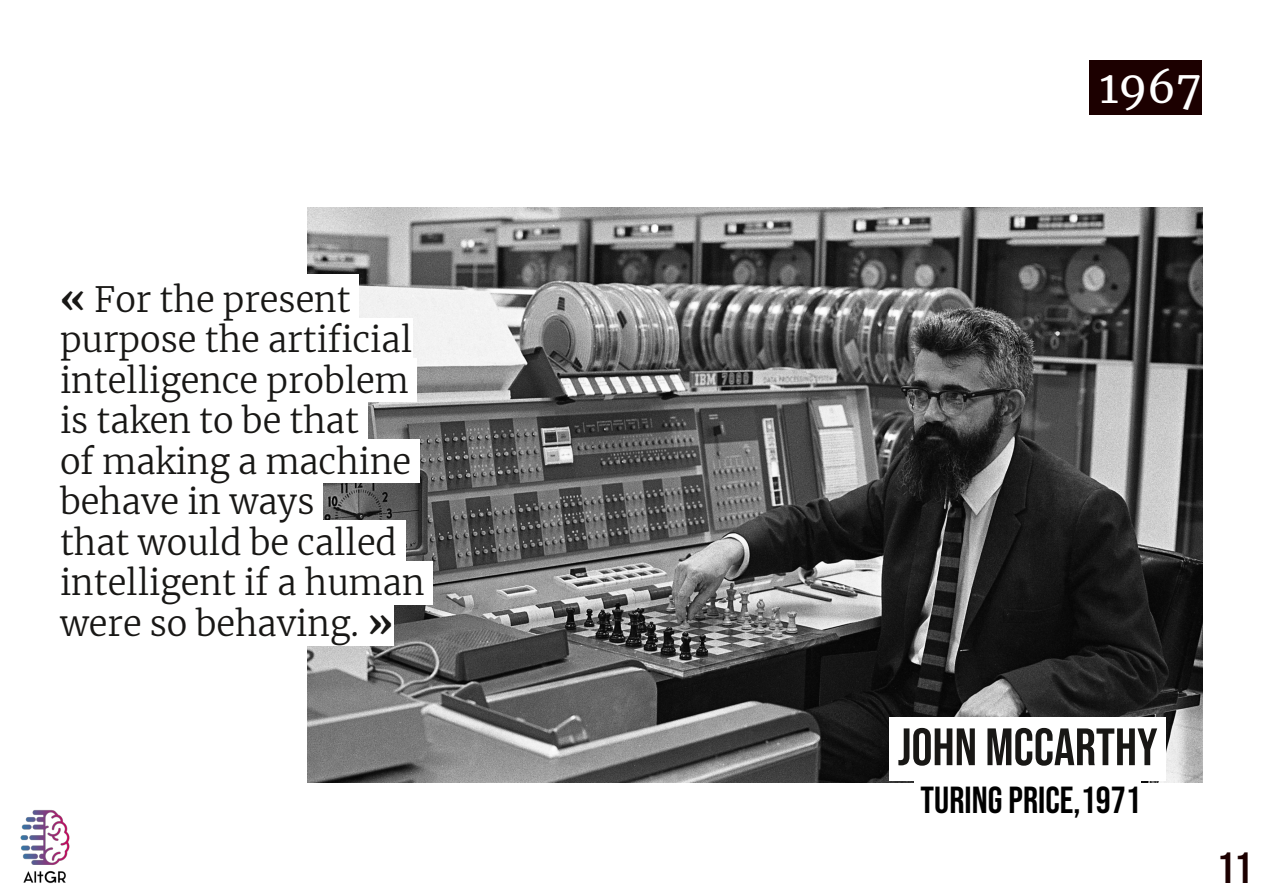
<style>
.page{position:relative;width:1263px;height:893px;background:#fff}
.page>*{position:absolute;margin:0;border:0;box-sizing:border-box;transform-origin:0 0}
.t1{font:52.5px "Bebas Neue";color:#181715}
.t2{font:43.5px "Merriweather";color:#fff}
.t3{font:43.5px "Bebas Neue";color:#1c0000}
.t4{font:37.5px "Bebas Neue";color:#000}
.t5{font:300 34.5px/40.5px "Merriweather";color:#181715}
.s1{font-weight:700;font-size:37.5px}
</style>
<div class="page">
<img style="left:308px;top:208px;width:895px;height:575px">
<div style="left:60px;top:275px;width:299px;height:47px;background:#fff"></div>
<div style="left:60px;top:318px;width:352px;height:44px;background:#fff"></div>
<div style="left:60px;top:359px;width:357px;height:43px;background:#fff"></div>
<div style="left:60px;top:399px;width:307px;height:44px;background:#fff"></div>
<div style="left:60px;top:440px;width:359px;height:43px;background:#fff"></div>
<div style="left:60px;top:480px;width:263px;height:44px;background:#fff"></div>
<div style="left:60px;top:521px;width:345px;height:43px;background:#fff"></div>
<div style="left:60px;top:561px;width:373px;height:44px;background:#fff"></div>
<div style="left:60px;top:602px;width:333px;height:43px;background:#fff"></div>
<div style="left:889px;top:718px;width:277px;height:63px;background:#fff"></div>
<div style="left:914px;top:779px;width:227px;height:45px;background:#fff"></div>
<div style="left:1089px;top:60px;width:113px;height:55px;background:#1c0000"></div>
<img style="left:20px;top:810px;width:50px;height:73px">
<p class="t5" style="left:60px;top:279px;width:366px"><span class="s1">«</span> For the present purpose the artificial intelligence problem is taken to be that<br>of making a machine behave in ways<br>that would be called intelligent if a human were so behaving. <span class="s1">»</span></p>
<p class="t2" style="left:1099px;top:60px;width:104px">1967</p>
<h1 class="t1" style="left:897px;top:718px;width:262px">JOHN MCCARTHY</h1>
<p class="t4" style="left:920px;top:779px;width:222px">TURING PRICE,1971</p>
<p class="t3" style="left:1217px;top:844px;width:36px">11</p>
</div>
